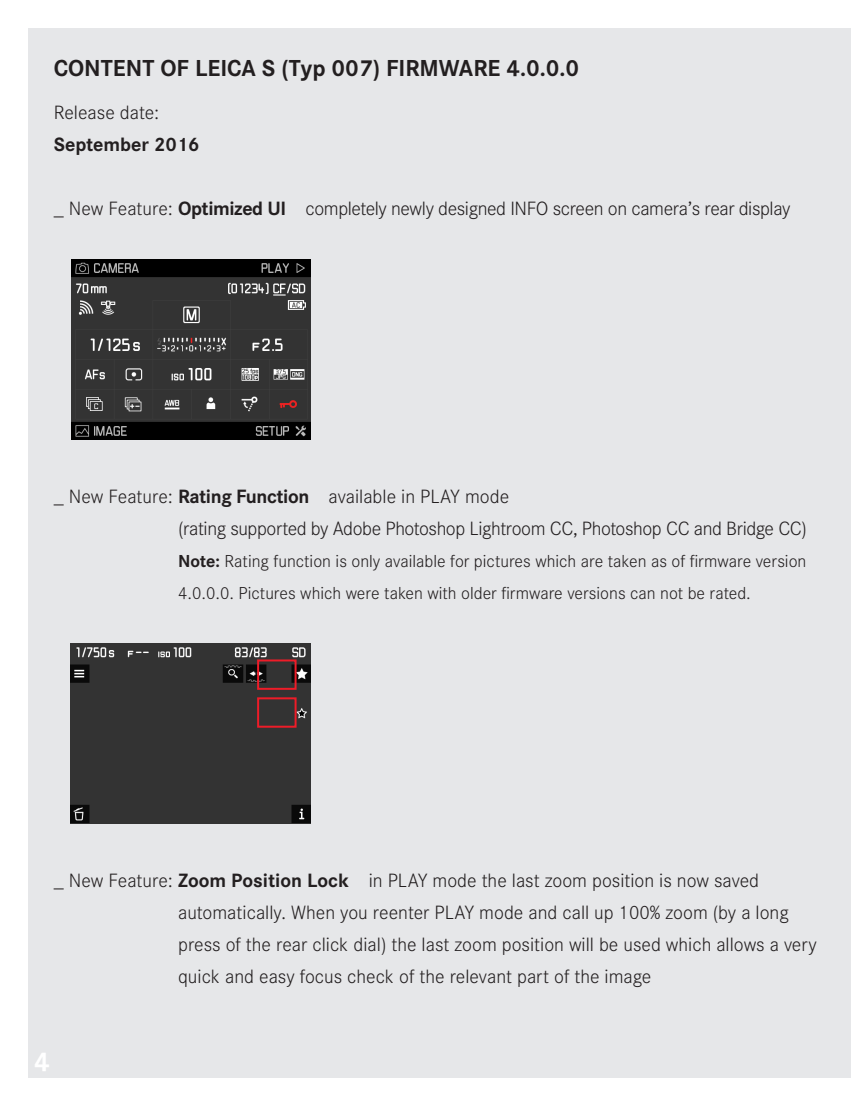
<style>
.page{position:relative;width:851px;height:1106px;background:#fff}
.page>*{position:absolute;margin:0;border:0;box-sizing:border-box;transform-origin:0 0}
.t1{font:700 28px "Corporate S";color:#fff}
.Heading_01{font:700 24px "Corporate S";color:#231f20}
.Body_Text{font:300 20px/32px "Corporate S";color:#231f20}
.Body_Text-2{font:300 20px/32px "Corporate S";letter-spacing:-.02em;color:#231f20}
.Heading_01-2{font:700 20px/32px "Corporate S";color:#231f20}
.Body_Text-3{font:300 18px/32px "Corporate S";color:#231f20}
.s1{font-weight:300}
.s2{font-weight:700}
</style>
<div class="page">
<div style="left:28px;top:28px;width:822px;height:1049px;background:#e6e7e9"></div>
<img style="left:71px;top:259px;width:240px;height:180px">
<img style="left:71px;top:643px;width:240px;height:180px">
<div style="left:257px;top:659px;width:39px;height:31px;border:2px solid #ee1c28"></div>
<div style="left:257px;top:697px;width:39px;height:30px;border:2px solid #ee1c28"></div>
<p class="Heading_01" style="left:54px;top:49px;width:527px">CONTENT OF LEICA S (Typ 007) FIRMWARE 4.0.0.0</p>
<p class="Heading_01-2" style="left:54px;top:95px;width:147px"><span class="s1">Release date:<br></span>September 2016</p>
<p class="Body_Text-2" style="left:54px;top:191px;width:738px">_ New Feature: <span class="s2">Optimized UI</span> completely newly designed INFO screen on camera’s rear display</p>
<p class="Body_Text-2" style="left:178px;top:479px;width:630px;text-indent:-124px">_ New Feature: <span class="s2">Rating Function</span> available in PLAY mode<br>(rating supported by Adobe Photoshop Lightroom CC, Photoshop CC and Bridge CC)</p>
<p class="Body_Text-3" style="left:178px;top:544px;width:629px"><span class="s2">Note:</span> Rating function is only available for pictures which are taken as of firmware version<br>4.0.0.0. Pictures which were taken with older firmware versions can not be rated.</p>
<p class="Body_Text" style="left:178px;top:863px;width:640px;text-indent:-124px">_ New Feature: <span class="s2">Zoom Position Lock</span> in PLAY mode the last zoom position is now saved automatically. When you reenter PLAY mode and call up 100% zoom (by a long press of the rear click dial) the last zoom position will be used which allows a very quick and easy focus check of the relevant part of the image</p>
<h1 class="t1" style="left:34px;top:1040px;width:17px">4</h1>
</div>
